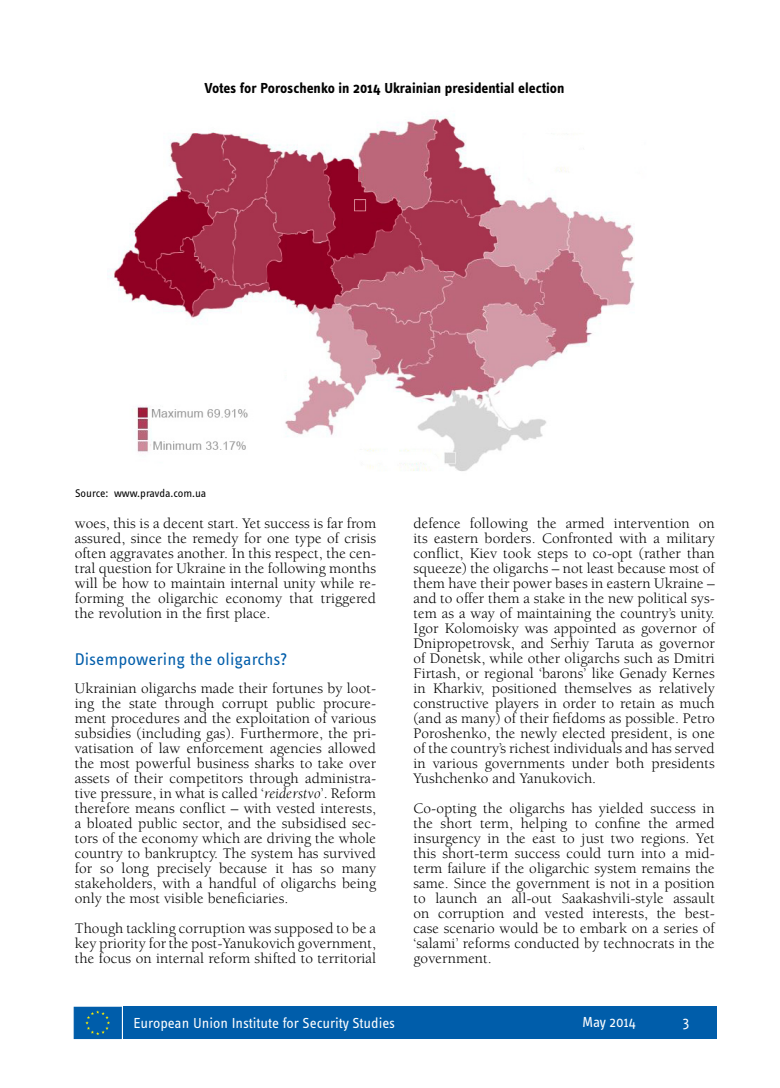
<style>
.page{position:relative;width:780px;height:1088px;background:#fff}
.page>*{position:absolute;margin:0;border:0;box-sizing:border-box;transform-origin:0 0}
.t1{font:17.5px "Info OT Text";letter-spacing:.005em;color:#005daa}
.t2{font:15px/15px "Berkeley Std";letter-spacing:.005em;color:#000;text-align:justify}
.t3{font:700 15px "Info OT Text";color:#000}
.t4{font:15px "Info OT Text";color:#fff}
.t5{font:11.5px "Info OT Text";letter-spacing:-.005em;color:#000}
.s1{font-style:italic}
</style>
<div class="page">
<div style="left:124px;top:1007px;width:593px;height:32px;background:#005daa"></div>
<div style="left:74px;top:1007px;width:48px;height:32px;background:#005daa;border:1px solid #005daa"></div>
<svg style="left:85px;top:1010px;width:25px;height:25px"></svg>
<img style="left:107px;top:116px;width:528px;height:355px">
<p class="t3" style="left:204px;top:78px;width:361px">Votes for Poroschenko in 2014 Ukrainian presidential election</p>
<p class="t5" style="left:75px;top:486px;width:133px">Source: www.pravda.com.ua</p>
<p class="t2" style="left:75px;top:516px;width:303px">woes, this is a decent start. Yet success is far from assured, since the remedy for one type of crisis often aggravates another. In this respect, the cen&shy;tral question for Ukraine in the following months will be how to maintain internal unity while re&shy;forming the oligarchic economy that triggered the revolution in the first place.</p>
<p class="t1" style="left:75px;top:649px;width:214px">Disempowering the oligarchs?</p>
<p class="t2" style="left:75px;top:681px;width:303px">Ukrainian oligarchs made their fortunes by loot&shy;ing the state through corrupt public procure&shy;ment procedures and the exploitation of various subsidies (including gas). Furthermore, the pri&shy;vatisation of law enforcement agencies allowed the most powerful business sharks to take over assets of their competitors through administra&shy;tive pressure, in what is called ‘<span class="s1">reiderstvo</span>’. Reform therefore means conflict – with vested interests, a bloated public sector, and the subsidised sec&shy;tors of the economy which are driving the whole country to bankruptcy. The system has survived for so long precisely because it has so many stakeholders, with a handful of oligarchs being only the most visible beneficiaries.</p>
<p class="t2" style="left:75px;top:921px;width:303px">Though tackling corruption was supposed to be a key priority for the post-Yanukovich government, the focus on internal reform shifted to territorial</p>
<p class="t2" style="left:413px;top:516px;width:303px">defence following the armed intervention on its eastern borders. Confronted with a military conflict, Kiev took steps to co-opt (rather than squeeze) the oligarchs – not least because most of them have their power bases in eastern Ukraine – and to offer them a stake in the new political sys&shy;tem as a way of maintaining the country’s unity.<br>Igor Kolomoisky was appointed as governor of Dnipropetrovsk, and Serhiy Taruta as governor of Donetsk, while other oligarchs such as Dmitri Firtash, or regional ‘barons’ like Genady Kernes in Kharkiv, positioned themselves as relatively constructive players in order to retain as much (and as many) of their fiefdoms as possible. Petro Poroshenko, the newly elected president, is one of the country’s richest individuals and has served in various governments under both presidents Yushchenko and Yanukovich.</p>
<p class="t2" style="left:413px;top:801px;width:303px">Co-opting the oligarchs has yielded success in the short term, helping to confine the armed insurgency in the east to just two regions. Yet this short-term success could turn into a mid&shy;term failure if the oligarchic system remains the same. Since the government is not in a position to launch an all-out Saakashvili-style assault on corruption and vested interests, the best&shy;case scenario would be to embark on a series of ‘salami’ reforms conducted by technocrats in the government.</p>
<p class="t4" style="left:133px;top:1013px;width:263px">European Union Institute for Security Studies</p>
<p class="t4" style="left:582px;top:1013px;width:55px">May 2014</p>
<p class="t4" style="left:682px;top:1013px;width:8px">3</p>
</div>
